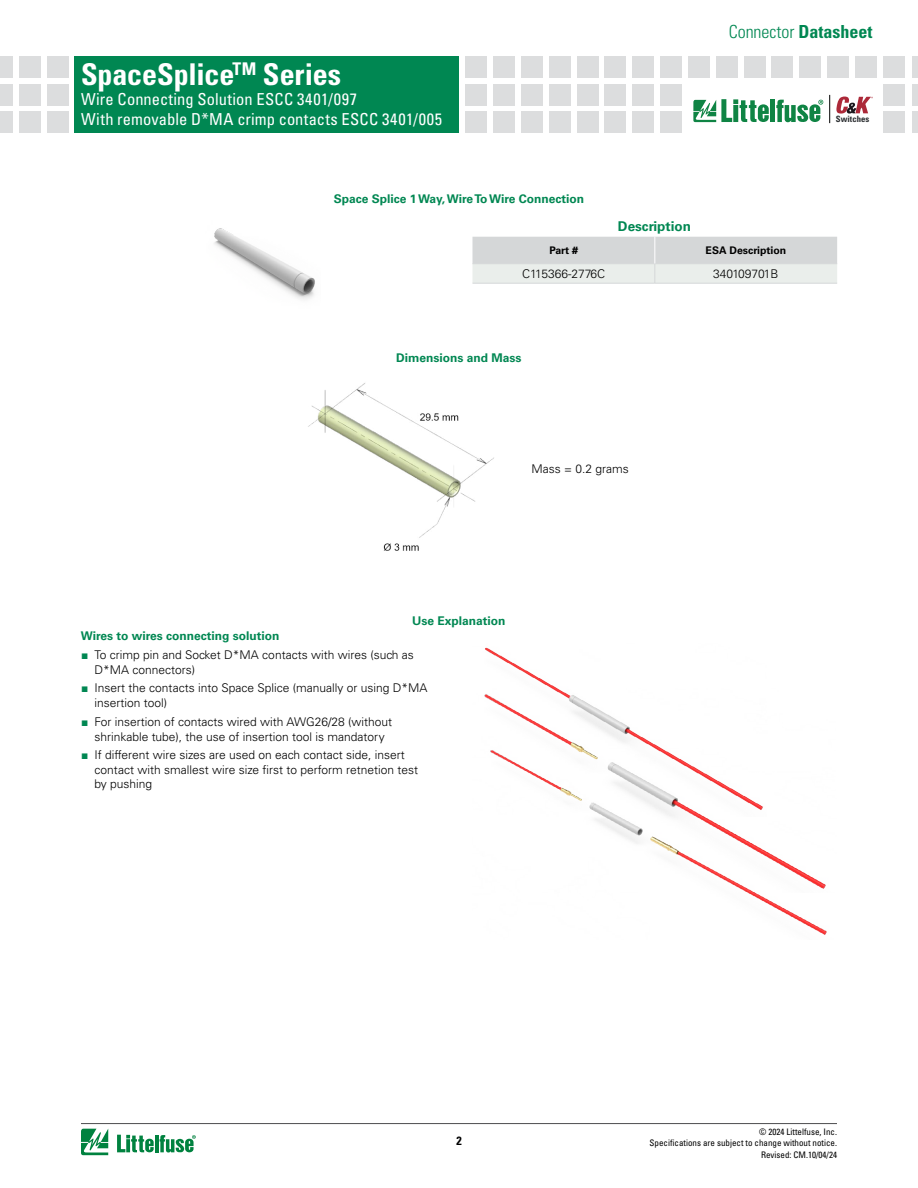
<style>
.page{position:relative;width:918px;height:1188px;background:#fff}
.page>*{position:absolute;margin:0;border:0;box-sizing:border-box;transform-origin:0 0}
.t1{font:700 condensed 30px "Univers LT Std";letter-spacing:-.005em;color:#fff}
.t2{font:300 condensed 18px "Univers LT Std";color:#008752}
.t3{font:condensed 16.5px/19.8px "Univers LT Std";letter-spacing:.015em;color:#fff}
.t4{font:700 13.5px "Univers LT Std";color:#008752}
.t5{font:300 12px/14.4px "Univers LT Std";color:#000}
.t6{font:700 12px "Univers LT Std";color:#008752}
.t7{font:700 condensed 12px "Univers LT Std";color:#000}
.t8{font:700 10.5px "Univers LT Std";color:#000}
.t9{font:condensed 9px/10.8px "Univers LT Std";color:#000;text-align:right}
.t10{font:700 condensed 8.7px "Univers LT Std";color:#292c2f}
.s1{font-weight:700}
.s2{font-family:"Arial";font-weight:400;color:#008752}
</style>
<div class="page">
<hr style="left:81px;top:1123px;width:756px;height:1px;background:#4d4d4f">
<svg style="left:81px;top:1129px;width:27px;height:26px"></svg>
<hr style="left:155px;top:1135px;width:3px;height:17px;background:#00823f">
<svg style="left:160px;top:1135px;width:36px;height:18px"></svg>
<svg style="left:117px;top:1135px;width:37px;height:17px"></svg>
<div style="left:75px;top:56px;width:384px;height:77px;background:#008752"></div>
<div style="left:47px;top:56px;width:21px;height:21px;background:#dcddde"></div>
<div style="left:47px;top:84px;width:21px;height:21px;background:#dcddde"></div>
<div style="left:47px;top:112px;width:21px;height:21px;background:#dcddde"></div>
<div style="left:19px;top:56px;width:21px;height:21px;background:#dcddde"></div>
<div style="left:19px;top:84px;width:21px;height:21px;background:#dcddde"></div>
<div style="left:19px;top:112px;width:21px;height:21px;background:#dcddde"></div>
<div style="left:0;top:56px;width:13px;height:21px;background:#dcddde"></div>
<div style="left:0;top:84px;width:13px;height:21px;background:#dcddde"></div>
<div style="left:0;top:112px;width:13px;height:21px;background:#dcddde"></div>
<div style="left:883px;top:56px;width:22px;height:21px;background:#dcddde"></div>
<div style="left:883px;top:84px;width:22px;height:21px;background:#dcddde"></div>
<div style="left:883px;top:112px;width:22px;height:21px;background:#dcddde"></div>
<div style="left:466px;top:56px;width:21px;height:21px;background:#dcddde"></div>
<div style="left:466px;top:84px;width:21px;height:21px;background:#dcddde"></div>
<div style="left:466px;top:112px;width:21px;height:21px;background:#dcddde"></div>
<div style="left:493px;top:56px;width:22px;height:21px;background:#dcddde"></div>
<div style="left:493px;top:84px;width:22px;height:21px;background:#dcddde"></div>
<div style="left:493px;top:112px;width:22px;height:21px;background:#dcddde"></div>
<div style="left:521px;top:56px;width:22px;height:21px;background:#dcddde"></div>
<div style="left:521px;top:84px;width:22px;height:21px;background:#dcddde"></div>
<div style="left:521px;top:112px;width:22px;height:21px;background:#dcddde"></div>
<div style="left:549px;top:56px;width:21px;height:21px;background:#dcddde"></div>
<div style="left:549px;top:84px;width:21px;height:21px;background:#dcddde"></div>
<div style="left:549px;top:112px;width:21px;height:21px;background:#dcddde"></div>
<div style="left:577px;top:56px;width:21px;height:21px;background:#dcddde"></div>
<div style="left:577px;top:84px;width:21px;height:21px;background:#dcddde"></div>
<div style="left:577px;top:112px;width:21px;height:21px;background:#dcddde"></div>
<div style="left:605px;top:56px;width:21px;height:21px;background:#dcddde"></div>
<div style="left:605px;top:84px;width:21px;height:21px;background:#dcddde"></div>
<div style="left:605px;top:112px;width:21px;height:21px;background:#dcddde"></div>
<div style="left:633px;top:56px;width:21px;height:21px;background:#dcddde"></div>
<div style="left:633px;top:84px;width:21px;height:21px;background:#dcddde"></div>
<div style="left:633px;top:112px;width:21px;height:21px;background:#dcddde"></div>
<div style="left:660px;top:56px;width:22px;height:21px;background:#dcddde"></div>
<div style="left:660px;top:84px;width:22px;height:21px;background:#dcddde"></div>
<div style="left:660px;top:112px;width:22px;height:21px;background:#dcddde"></div>
<div style="left:688px;top:56px;width:22px;height:21px;background:#dcddde"></div>
<div style="left:716px;top:56px;width:21px;height:21px;background:#dcddde"></div>
<div style="left:744px;top:56px;width:21px;height:21px;background:#dcddde"></div>
<div style="left:800px;top:56px;width:21px;height:21px;background:#dcddde"></div>
<div style="left:772px;top:56px;width:21px;height:21px;background:#dcddde"></div>
<div style="left:827px;top:56px;width:22px;height:21px;background:#dcddde"></div>
<div style="left:855px;top:56px;width:22px;height:21px;background:#dcddde"></div>
<div style="left:912px;top:56px;width:6px;height:21px;background:#dcddde"></div>
<div style="left:912px;top:84px;width:6px;height:21px;background:#dcddde"></div>
<div style="left:912px;top:112px;width:6px;height:21px;background:#dcddde"></div>
<svg style="left:829px;top:95px;width:1px;height:28px"></svg>
<svg style="left:836px;top:97px;width:37px;height:17px"></svg>
<div style="left:770px;top:100px;width:5px;height:22px;background:#0f8444"></div>
<svg style="left:776px;top:100px;width:47px;height:22px"></svg>
<svg style="left:693px;top:99px;width:76px;height:23px"></svg>
<img style="left:748px;top:893px;width:79px;height:42px">
<img style="left:308px;top:383px;width:186px;height:168px">
<svg style="left:472px;top:237px;width:365px;height:46px"></svg>
<hr style="left:472px;top:283px;width:183px;height:1px;background:#d5d7d8">
<hr style="left:655px;top:283px;width:182px;height:1px;background:#d5d7d8">
<img style="left:214px;top:228px;width:101px;height:72px">
<img style="left:595px;top:816px;width:231px;height:77px">
<img style="left:484px;top:647px;width:279px;height:169px">
<h1 class="t1" style="left:81px;top:56px;width:262px">SpaceSplice<sup>TM</sup> Series</h1>
<h3 class="t3" style="left:81px;top:89px;width:363px">Wire Connecting Solution ESCC 3401/097<br>With removable D*MA crimp contacts ESCC 3401/005</h3>
<p class="t6" style="left:334px;top:192px;width:252px">Space Splice 1 Way, Wire To Wire Connection</p>
<p class="t4" style="left:618px;top:218px;width:74px">Description</p>
<h2 class="t2" style="left:729px;top:21px;width:145px">Connector <span class="s1">Datasheet</span></h2>
<p class="t10" style="left:836px;top:114px;width:35px">Switches</p>
<p class="t8" style="left:549px;top:244px;width:30px">Part #</p>
<p class="t8" style="left:706px;top:244px;width:82px">ESA Description</p>
<p class="t5" style="left:522px;top:266px;width:85px">C115366-2776C</p>
<p class="t5" style="left:713px;top:266px;width:67px">340109701B</p>
<p class="t6" style="left:396px;top:351px;width:127px">Dimensions and Mass</p>
<p class="t5" style="left:532px;top:461px;width:99px">Mass = 0.2 grams</p>
<p class="t6" style="left:81px;top:628px;width:200px">Wires to wires connecting solution</p>
<p class="t6" style="left:412px;top:614px;width:95px">Use Explanation</p>
<p class="t5" style="left:94px;top:648px;width:321px;text-indent:-14px"><span class="s2">■</span> To crimp pin and Socket D*MA contacts with wires (such as<br>D*MA connectors)</p>
<p class="t5" style="left:94px;top:681px;width:334px;text-indent:-14px"><span class="s2">■</span> Insert the contacts into Space Splice (manually or using D*MA insertion tool)</p>
<p class="t5" style="left:81px;top:715px;width:313px;text-align:center"><span class="s2">■</span> For insertion of contacts wired with AWG26/28 (without shrinkable tube), the use of insertion tool is mandatory</p>
<p class="t5" style="left:94px;top:748px;width:325px;text-indent:-14px"><span class="s2">■</span> If different wire sizes are used on each contact side, insert contact with smallest wire size first to perform retnetion test by pushing</p>
<p class="t7" style="left:456px;top:1133px;width:7px">2</p>
<p class="t9" style="left:650px;top:1126px;width:189px">© 2024 Littelfuse, Inc.<br>Specifications are subject to change without notice.</p>
<p class="t9" style="left:761px;top:1149px;width:77px">Revised: CM.10/04/24</p>
</div>
